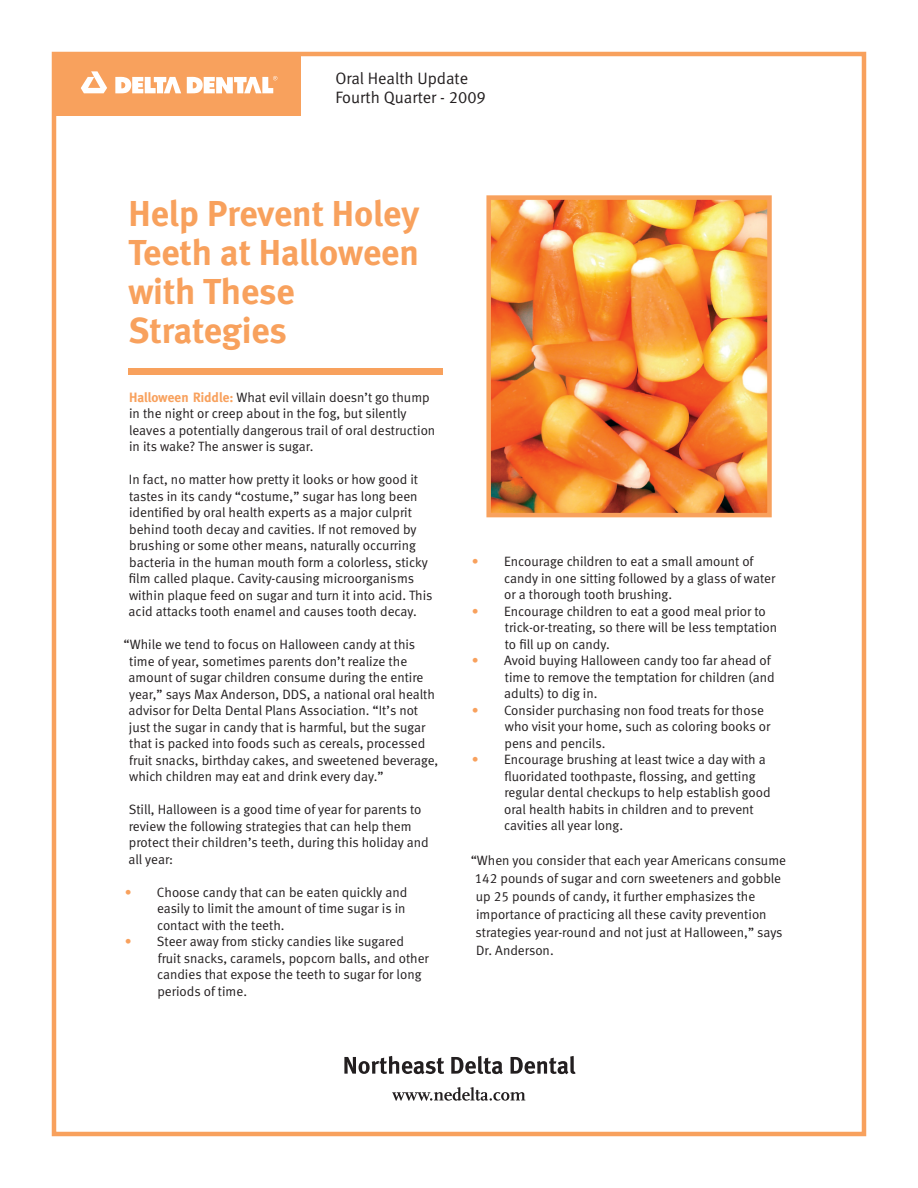
<style>
.page{position:relative;width:918px;height:1188px;background:#fff}
.page>*{position:absolute;margin:0;border:0;box-sizing:border-box;transform-origin:0 0}
.t1{font:36px/39px "Meta Bold LF";color:#f8a15d}
.t2{font:16.5px "Meta Normal LF";color:#231f20}
.t3{font:13.5px/16.5px "Meta Normal LF";color:#231f20}
.s1{font-family:"Meta";font-weight:700;color:#f8a15d}
.s2{color:#f8a15d}
</style>
<div class="page">
<div style="left:52px;top:52px;width:814px;height:1084px;border:4px solid #f8a15d"></div>
<svg style="left:392px;top:1087px;width:133px;height:14px"></svg>
<svg style="left:344px;top:1056px;width:232px;height:18px"></svg>
<div style="left:128px;top:368px;width:315px;height:6px;background:#f8a15d"></div>
<img style="left:491px;top:200px;width:276px;height:312px">
<div style="left:486px;top:195px;width:286px;height:322px;border:4px solid #f8a15d"></div>
<div style="left:54px;top:55px;width:246px;height:60px;background:#f8a15d"></div>
<svg style="left:81px;top:71px;width:26px;height:22px"></svg>
<svg style="left:115px;top:77px;width:66px;height:17px"></svg>
<svg style="left:187px;top:76px;width:90px;height:18px"></svg>
<p class="t2" style="left:335px;top:68px;width:134px">Oral Health Update</p>
<p class="t2" style="left:335px;top:88px;width:152px">Fourth Quarter - 2009</p>
<p class="t1" style="left:128px;top:193px;width:292px">Help Prevent Holey<br>Teeth at Halloween with These<br>Strategies</p>
<p class="t3" style="left:129px;top:389px;width:308px"><span class="s1">Halloween Riddle:</span> What evil villain doesn’t go thump in the night or creep about in the fog, but silently leaves a potentially dangerous trail of oral destruction in its wake? The answer is sugar.</p>
<p class="t3" style="left:129px;top:471px;width:305px">In fact, no matter how pretty it looks or how good it tastes in its candy “costume,” sugar has long been identified by oral health experts as a major culprit behind tooth decay and cavities. If not removed by brushing or some other means, naturally occurring bacteria in the human mouth form a colorless, sticky film called plaque. Cavity-causing microorganisms within plaque feed on sugar and turn it into acid. This acid attacks tooth enamel and causes tooth decay.</p>
<p class="t3" style="left:129px;top:636px;width:311px;text-indent:-5px">“While we tend to focus on Halloween candy at this time of year, sometimes parents don’t realize the amount of sugar children consume during the entire year,” says Max Anderson, DDS, a national oral health advisor for Delta Dental Plans Association. “It’s not just the sugar in candy that is harmful, but the sugar that is packed into foods such as cereals, processed fruit snacks, birthday cakes, and sweetened beverage, which children may eat and drink every day.”</p>
<p class="t3" style="left:129px;top:801px;width:302px">Still, Halloween is a good time of year for parents to review the following strategies that can help them protect their children’s teeth, during this holiday and all year:</p>
<p class="t3" style="left:157px;top:884px;width:252px;text-indent:-32px"><span class="s2">•</span> Choose candy that can be eaten quickly and easily to limit the amount of time sugar is in contact with the teeth.</p>
<p class="t3" style="left:157px;top:933px;width:273px;text-indent:-32px"><span class="s2">•</span> Steer away from sticky candies like sugared fruit snacks, caramels, popcorn balls, and other candies that expose the teeth to sugar for long periods of time.</p>
<p class="t3" style="left:504px;top:553px;width:273px;text-indent:-32px"><span class="s2">•</span> Encourage children to eat a small amount of candy in one sitting followed by a glass of water or a thorough tooth brushing.</p>
<p class="t3" style="left:505px;top:602px;width:274px;text-indent:-33px"><span class="s2">•</span> Encourage children to eat a good meal prior to trick-or-treating, so there will be less temptation to fill up on candy.</p>
<p class="t3" style="left:504px;top:652px;width:272px;text-indent:-32px"><span class="s2">•</span> Avoid buying Halloween candy too far ahead of time to remove the temptation for children (and adults) to dig in.</p>
<p class="t3" style="left:505px;top:701px;width:267px;text-indent:-33px"><span class="s2">•</span> Consider purchasing non food treats for those who visit your home, such as coloring books or pens and pencils.</p>
<p class="t3" style="left:504px;top:751px;width:268px;text-indent:-32px"><span class="s2">•</span> Encourage brushing at least twice a day with a fluoridated toothpaste, flossing, and getting regular dental checkups to help establish good oral health habits in children and to prevent cavities all year long.</p>
<p class="t3" style="left:471px;top:851px;width:317px;line-height:18px">“When you consider that each year Americans consume 142 pounds of sugar and corn sweeteners and gobble up 25 pounds of candy, it further emphasizes the importance of practicing all these cavity prevention strategies year-round and not just at Halloween,” says Dr. Anderson.</p>
</div>
